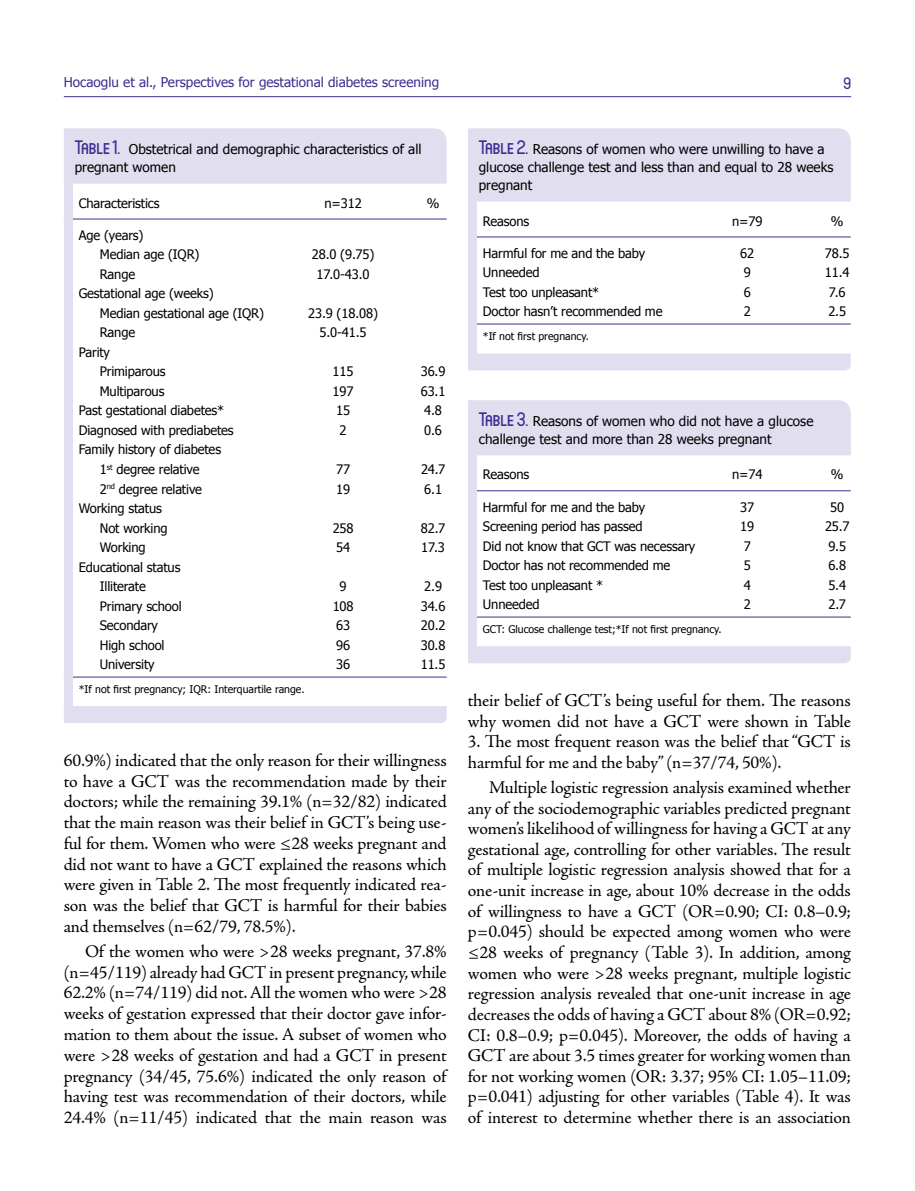
<style>
.page{position:relative;width:915px;height:1191px;background:#fff}
.page>*{position:absolute;margin:0;border:0;box-sizing:border-box;transform-origin:0 0}
.t1{font:18px/20.7px "Adobe Jenson Pro";letter-spacing:-.01em;color:#000;text-align:justify}
.t2{font:500 16.5px "Circula";color:#3c3091}
.t3{font:13.5px/18px "Tahoma";color:#000}
.t4{font:13.5px "Tahoma";color:#3c3091}
.t5{font:13.05px/19.5px "Tahoma";letter-spacing:-.01em;color:#000}
.t6{font:10.5px "Tahoma";color:#000}
.s1{font-family:"Circula";font-weight:500;font-size:19.5px;color:#3c3091}
</style>
<div class="page">
<hr style="left:64px;top:96px;width:786px;height:1px;background:#3c3091">
<div style="left:64px;top:706px;width:382px;height:17px;background:#e1dfef"></div>
<div style="left:64px;top:128px;width:382px;height:56px;background:#e1dfef"></div>
<hr style="left:64px;top:676px;width:382px;height:1px;background:#3c3091">
<hr style="left:64px;top:219px;width:382px;height:1px;background:#3c3091">
<div style="left:64px;top:177px;width:8px;height:537px;background:#e1dfef"></div>
<div style="left:468px;top:353px;width:382px;height:17px;background:#e1dfef"></div>
<div style="left:468px;top:128px;width:382px;height:74px;background:#e1dfef"></div>
<hr style="left:468px;top:324px;width:382px;height:1px;background:#3c3091">
<hr style="left:468px;top:237px;width:382px;height:1px;background:#3c3091">
<div style="left:468px;top:195px;width:8px;height:167px;background:#e1dfef"></div>
<div style="left:468px;top:646px;width:382px;height:17px;background:#e1dfef"></div>
<div style="left:468px;top:400px;width:382px;height:55px;background:#e1dfef"></div>
<hr style="left:468px;top:616px;width:382px;height:1px;background:#3c3091">
<hr style="left:468px;top:490px;width:382px;height:1px;background:#3c3091">
<div style="left:468px;top:449px;width:8px;height:206px;background:#e1dfef"></div>
<p class="t4" style="left:64px;top:73px;width:376px">Hocaoglu et al., Perspectives for gestational diabetes screening</p>
<p class="t2" style="left:843px;top:73px;width:9px">9</p>
<p class="t3" style="left:75px;top:140px;width:348px"><span class="s1">Table 1.</span> Obstetrical and demographic characteristics of all pregnant women</p>
<p class="t5" style="left:79px;top:192px;width:82px">Characteristics</p>
<p class="t5" style="left:324px;top:192px;width:39px">n=312</p>
<p class="t5" style="left:426px;top:192px;width:14px">%</p>
<p class="t5" style="left:100px;top:225px;width:101px;text-indent:-21px">Age (years)<br>Median age (IQR)</p>
<p class="t5" style="left:312px;top:244px;width:64px">28.0 (9.75)</p>
<p class="t5" style="left:100px;top:264px;width:37px">Range</p>
<p class="t5" style="left:316px;top:264px;width:54px">17.0-43.0</p>
<p class="t5" style="left:100px;top:283px;width:166px;text-indent:-21px">Gestational age (weeks)<br>Median gestational age (IQR)</p>
<p class="t5" style="left:308px;top:303px;width:71px">23.9 (18.08)</p>
<p class="t5" style="left:100px;top:322px;width:37px">Range</p>
<p class="t5" style="left:319px;top:322px;width:48px">5.0-41.5</p>
<p class="t5" style="left:100px;top:342px;width:67px;text-indent:-21px">Parity<br>Primiparous</p>
<p class="t5" style="left:332px;top:361px;width:22px">115</p>
<p class="t5" style="left:420px;top:361px;width:26px">36.9</p>
<p class="t5" style="left:100px;top:381px;width:66px">Multiparous</p>
<p class="t5" style="left:332px;top:381px;width:22px">197</p>
<p class="t5" style="left:420px;top:381px;width:26px">63.1</p>
<p class="t5" style="left:79px;top:400px;width:147px">Past gestational diabetes*</p>
<p class="t5" style="left:336px;top:400px;width:15px">15</p>
<p class="t5" style="left:424px;top:400px;width:19px">4.8</p>
<p class="t5" style="left:79px;top:420px;width:156px">Diagnosed with prediabetes</p>
<p class="t5" style="left:339px;top:420px;width:9px">2</p>
<p class="t5" style="left:424px;top:420px;width:19px">0.6</p>
<p class="t5" style="left:79px;top:439px;width:144px;text-align:center">Family history of diabetes<br>1<sup>st</sup> degree relative</p>
<p class="t5" style="left:336px;top:459px;width:15px">77</p>
<p class="t5" style="left:421px;top:459px;width:26px">24.7</p>
<p class="t5" style="left:100px;top:478px;width:104px">2<sup>nd</sup> degree relative</p>
<p class="t5" style="left:336px;top:478px;width:15px">19</p>
<p class="t5" style="left:424px;top:478px;width:19px">6.1</p>
<p class="t5" style="left:100px;top:498px;width:69px;text-indent:-21px">Working status<br>Not working</p>
<p class="t5" style="left:332px;top:517px;width:22px">258</p>
<p class="t5" style="left:421px;top:517px;width:26px">82.7</p>
<p class="t5" style="left:100px;top:537px;width:47px">Working</p>
<p class="t5" style="left:336px;top:537px;width:15px">54</p>
<p class="t5" style="left:421px;top:537px;width:25px">17.3</p>
<p class="t5" style="left:100px;top:556px;width:82px;text-indent:-21px">Educational status<br>Illiterate</p>
<p class="t5" style="left:339px;top:576px;width:9px">9</p>
<p class="t5" style="left:424px;top:576px;width:19px">2.9</p>
<p class="t5" style="left:100px;top:595px;width:83px">Primary school</p>
<p class="t5" style="left:332px;top:595px;width:22px">108</p>
<p class="t5" style="left:421px;top:595px;width:26px">34.6</p>
<p class="t5" style="left:100px;top:615px;width:60px">Secondary</p>
<p class="t5" style="left:336px;top:615px;width:15px">63</p>
<p class="t5" style="left:420px;top:615px;width:26px">20.2</p>
<p class="t5" style="left:100px;top:634px;width:66px">High school</p>
<p class="t5" style="left:336px;top:634px;width:15px">96</p>
<p class="t5" style="left:420px;top:634px;width:26px">30.8</p>
<p class="t5" style="left:100px;top:654px;width:56px">University</p>
<p class="t5" style="left:336px;top:654px;width:15px">36</p>
<p class="t5" style="left:420px;top:654px;width:26px">11.5</p>
<p class="t6" style="left:79px;top:681px;width:227px">*If not first pregnancy; IQR: Interquartile range.</p>
<p class="t1" style="left:64px;top:750px;width:384px">60.9%) indicated that the only reason for their willingness to have a GCT was the recommendation made by their doctors; while the remaining 39.1% (n=32/82) indicated that the main reason was their belief in GCT’s being use&shy;ful for them. Women who were ≤28 weeks pregnant and did not want to have a GCT explained the reasons which were given in Table 2. The most frequently indicated rea&shy;son was the belief that GCT is harmful for their babies and themselves (n=62/79, 78.5%).</p>
<p class="t1" style="left:64px;top:941px;width:384px;text-indent:21px">Of the women who were &gt;28 weeks pregnant, 37.8% (n=45/119) already had GCT in present pregnancy, while 62.2% (n=74/119) did not. All the women who were &gt;28 weeks of gestation expressed that their doctor gave infor&shy;mation to them about the issue. A subset of women who were &gt;28 weeks of gestation and had a GCT in present pregnancy (34/45, 75.6%) indicated the only reason of having test was recommendation of their doctors, while 24.4% (n=11/45) indicated that the main reason was</p>
<p class="t3" style="left:478px;top:140px;width:356px"><span class="s1">Table 2.</span> Reasons of women who were unwilling to have a glucose challenge test and less than and equal to 28 weeks pregnant</p>
<p class="t5" style="left:483px;top:210px;width:48px">Reasons</p>
<p class="t5" style="left:731px;top:210px;width:32px">n=79</p>
<p class="t5" style="left:830px;top:210px;width:14px">%</p>
<p class="t5" style="left:483px;top:243px;width:164px">Harmful for me and the baby</p>
<p class="t5" style="left:740px;top:243px;width:15px">62</p>
<p class="t5" style="left:824px;top:243px;width:26px">78.5</p>
<p class="t5" style="left:483px;top:262px;width:58px">Unneeded</p>
<p class="t5" style="left:743px;top:262px;width:9px">9</p>
<p class="t5" style="left:824px;top:262px;width:26px">11.4</p>
<p class="t5" style="left:483px;top:282px;width:118px">Test too unpleasant*</p>
<p class="t5" style="left:743px;top:282px;width:9px">6</p>
<p class="t5" style="left:828px;top:282px;width:18px">7.6</p>
<p class="t5" style="left:483px;top:301px;width:181px">Doctor hasn’t recommended me</p>
<p class="t5" style="left:743px;top:301px;width:9px">2</p>
<p class="t5" style="left:828px;top:301px;width:19px">2.5</p>
<p class="t6" style="left:483px;top:329px;width:107px">*If not first pregnancy.</p>
<p class="t3" style="left:478px;top:411px;width:336px"><span class="s1">Table 3.</span> Reasons of women who did not have a glucose challenge test and more than 28 weeks pregnant</p>
<p class="t5" style="left:483px;top:464px;width:48px">Reasons</p>
<p class="t5" style="left:731px;top:464px;width:32px">n=74</p>
<p class="t5" style="left:830px;top:464px;width:14px">%</p>
<p class="t5" style="left:483px;top:496px;width:164px">Harmful for me and the baby</p>
<p class="t5" style="left:740px;top:496px;width:15px">37</p>
<p class="t5" style="left:830px;top:496px;width:15px">50</p>
<p class="t5" style="left:482px;top:516px;width:161px">Screening period has passed</p>
<p class="t5" style="left:740px;top:516px;width:15px">19</p>
<p class="t5" style="left:824px;top:516px;width:26px">25.7</p>
<p class="t5" style="left:482px;top:535px;width:214px">Did not know that GCT was necessary</p>
<p class="t5" style="left:743px;top:535px;width:9px">7</p>
<p class="t5" style="left:828px;top:535px;width:19px">9.5</p>
<p class="t5" style="left:482px;top:555px;width:189px">Doctor has not recommended me</p>
<p class="t5" style="left:743px;top:555px;width:9px">5</p>
<p class="t5" style="left:828px;top:555px;width:19px">6.8</p>
<p class="t5" style="left:482px;top:574px;width:122px">Test too unpleasant *</p>
<p class="t5" style="left:743px;top:574px;width:9px">4</p>
<p class="t5" style="left:828px;top:574px;width:19px">5.4</p>
<p class="t5" style="left:482px;top:594px;width:58px">Unneeded</p>
<p class="t5" style="left:743px;top:594px;width:9px">2</p>
<p class="t5" style="left:828px;top:594px;width:19px">2.7</p>
<p class="t6" style="left:483px;top:622px;width:240px">GCT: Glucose challenge test;*If not first pregnancy.</p>
<p class="t1" style="left:468px;top:690px;width:384px">their belief of GCT’s being useful for them. The reasons why women did not have a GCT were shown in Table</p>
<p class="t1" style="left:468px;top:731px;width:384px">3. The most frequent reason was the belief that “GCT is harmful for me and the baby” (n=37/74, 50%).</p>
<p class="t1" style="left:468px;top:777px;width:384px;text-indent:21px">Multiple logistic regression analysis examined whether any of the sociodemographic variables predicted pregnant women’s likelihood of willingness for having a GCT at any gestational age, controlling for other variables. The result of multiple logistic regression analysis showed that for a one-unit increase in age, about 10% decrease in the odds of willingness to have a GCT (OR=0.90; CI: 0.8–0.9; p=0.045) should be expected among women who were ≤28 weeks of pregnancy (Table 3). In addition, among women who were &gt;28 weeks pregnant, multiple logistic regression analysis revealed that one-unit increase in age decreases the odds of having a GCT about 8% (OR=0.92; CI: 0.8–0.9; p=0.045). Moreover, the odds of having a GCT are about 3.5 times greater for working women than for not working women (OR: 3.37; 95% CI: 1.05–11.09; p=0.041) adjusting for other variables (Table 4). It was of interest to determine whether there is an association</p>
</div>
